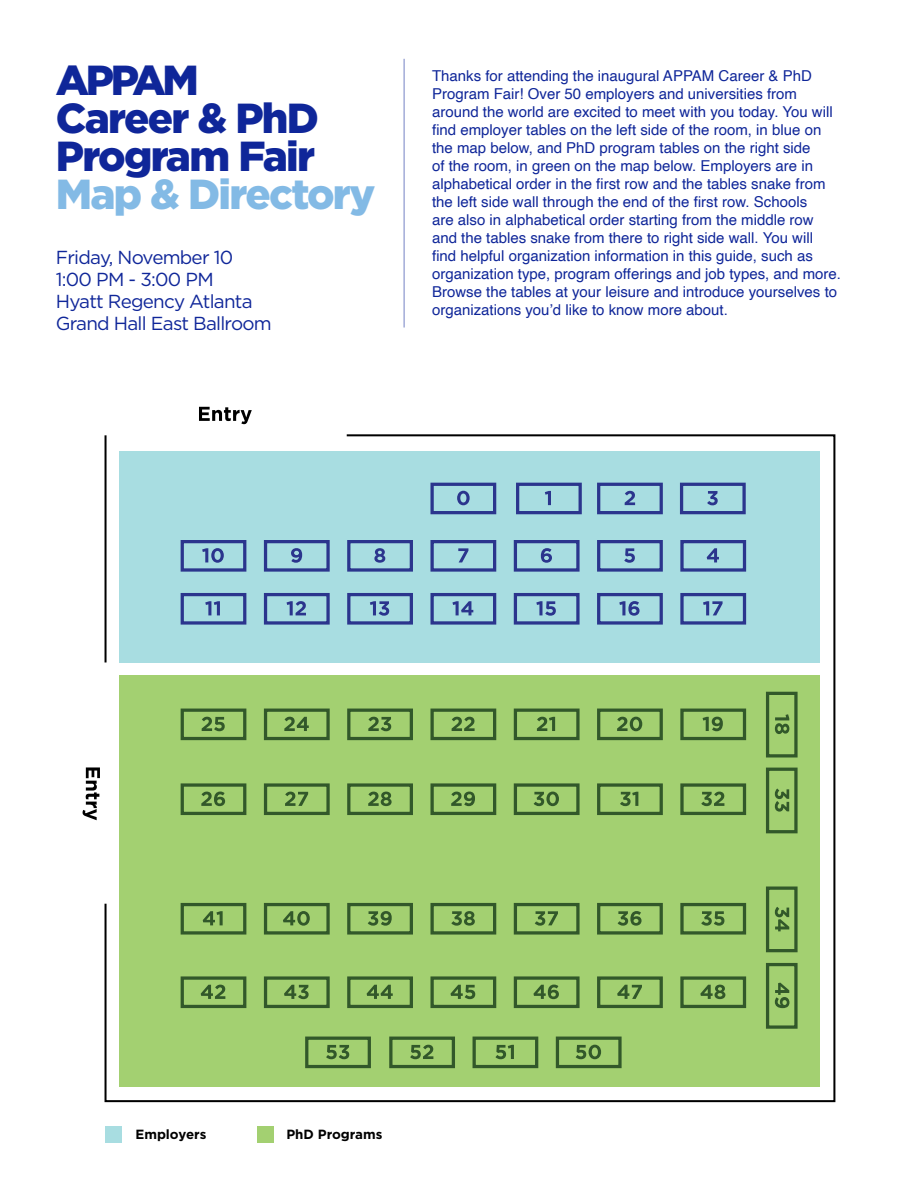
<style>
.page{position:relative;width:918px;height:1188px;background:#fff}
.page>*{position:absolute;margin:0;border:0;box-sizing:border-box;transform-origin:0 0}
.t1{font:900 42px/38.1px "Gotham";letter-spacing:-.04em;color:#0f2699}
.t2{font:900 42px "Gotham";letter-spacing:-.04em;color:#83bae5}
.t3{font:18.9px/21.9px "Gotham";letter-spacing:-.04em;color:#0f2699}
.t4{font:15px/18px "Helvetica";color:#0f2699}
.t5{font:700 13.35px "Gotham";color:#000}
</style>
<div class="page">
<svg style="left:104px;top:434px;width:731px;height:669px;background:#acd6a0"></svg>
<svg style="left:429px;top:481px;width:235px;height:35px;background:#89b3cc"></svg>
<svg style="left:707px;top:491px;width:11px;height:14px"></svg>
<div style="left:680px;top:483px;width:66px;height:31px;border:3px solid #2b358d"></div>
<svg style="left:202px;top:548px;width:22px;height:15px"></svg>
<div style="left:181px;top:540px;width:65px;height:32px;border:3px solid #2b358d"></div>
<svg style="left:291px;top:548px;width:11px;height:15px"></svg>
<div style="left:264px;top:540px;width:66px;height:32px;border:3px solid #2b358d"></div>
<svg style="left:374px;top:548px;width:11px;height:15px"></svg>
<div style="left:347px;top:540px;width:66px;height:32px;border:3px solid #2b358d"></div>
<svg style="left:458px;top:548px;width:10px;height:14px"></svg>
<div style="left:430px;top:540px;width:66px;height:32px;border:3px solid #2b358d"></div>
<svg style="left:541px;top:548px;width:11px;height:15px"></svg>
<div style="left:514px;top:540px;width:66px;height:32px;border:3px solid #2b358d"></div>
<svg style="left:624px;top:548px;width:11px;height:15px"></svg>
<div style="left:597px;top:540px;width:66px;height:32px;border:3px solid #2b358d"></div>
<svg style="left:707px;top:548px;width:12px;height:14px"></svg>
<div style="left:680px;top:540px;width:66px;height:32px;border:3px solid #2b358d"></div>
<svg style="left:205px;top:601px;width:15px;height:14px"></svg>
<div style="left:181px;top:593px;width:65px;height:32px;border:3px solid #2b358d"></div>
<svg style="left:287px;top:601px;width:19px;height:14px"></svg>
<div style="left:264px;top:593px;width:66px;height:32px;border:3px solid #2b358d"></div>
<svg style="left:370px;top:601px;width:19px;height:15px"></svg>
<div style="left:347px;top:593px;width:66px;height:32px;border:3px solid #2b358d"></div>
<svg style="left:452px;top:601px;width:21px;height:14px"></svg>
<div style="left:430px;top:593px;width:66px;height:32px;border:3px solid #2b358d"></div>
<svg style="left:536px;top:601px;width:20px;height:15px"></svg>
<div style="left:514px;top:593px;width:66px;height:32px;border:3px solid #2b358d"></div>
<svg style="left:619px;top:601px;width:21px;height:15px"></svg>
<div style="left:597px;top:593px;width:66px;height:32px;border:3px solid #2b358d"></div>
<svg style="left:703px;top:601px;width:20px;height:14px"></svg>
<div style="left:680px;top:593px;width:66px;height:32px;border:3px solid #2b358d"></div>
<svg style="left:202px;top:717px;width:23px;height:14px"></svg>
<div style="left:181px;top:709px;width:65px;height:31px;border:3px solid #32582a"></div>
<svg style="left:284px;top:717px;width:25px;height:14px"></svg>
<div style="left:264px;top:709px;width:66px;height:31px;border:3px solid #32582a"></div>
<svg style="left:368px;top:717px;width:23px;height:14px"></svg>
<div style="left:347px;top:709px;width:66px;height:31px;border:3px solid #32582a"></div>
<svg style="left:452px;top:717px;width:23px;height:14px"></svg>
<div style="left:430px;top:709px;width:66px;height:31px;border:3px solid #32582a"></div>
<svg style="left:537px;top:717px;width:18px;height:14px"></svg>
<div style="left:514px;top:709px;width:66px;height:31px;border:3px solid #32582a"></div>
<svg style="left:617px;top:717px;width:25px;height:14px"></svg>
<div style="left:597px;top:709px;width:66px;height:31px;border:3px solid #32582a"></div>
<svg style="left:703px;top:717px;width:20px;height:14px"></svg>
<div style="left:680px;top:709px;width:66px;height:31px;border:3px solid #32582a"></div>
<svg style="left:201px;top:792px;width:24px;height:14px"></svg>
<div style="left:181px;top:783px;width:65px;height:32px;border:3px solid #32582a"></div>
<svg style="left:285px;top:792px;width:23px;height:14px"></svg>
<div style="left:264px;top:783px;width:66px;height:32px;border:3px solid #32582a"></div>
<svg style="left:368px;top:792px;width:24px;height:14px"></svg>
<div style="left:347px;top:783px;width:66px;height:32px;border:3px solid #32582a"></div>
<svg style="left:451px;top:792px;width:24px;height:14px"></svg>
<div style="left:430px;top:783px;width:66px;height:32px;border:3px solid #32582a"></div>
<svg style="left:534px;top:792px;width:25px;height:14px"></svg>
<div style="left:514px;top:783px;width:66px;height:32px;border:3px solid #32582a"></div>
<svg style="left:620px;top:792px;width:18px;height:14px"></svg>
<div style="left:597px;top:783px;width:66px;height:32px;border:3px solid #32582a"></div>
<svg style="left:701px;top:792px;width:23px;height:14px"></svg>
<div style="left:680px;top:783px;width:66px;height:32px;border:3px solid #32582a"></div>
<svg style="left:203px;top:911px;width:20px;height:14px"></svg>
<div style="left:181px;top:903px;width:65px;height:32px;border:3px solid #32582a"></div>
<svg style="left:283px;top:911px;width:27px;height:15px"></svg>
<div style="left:264px;top:903px;width:66px;height:32px;border:3px solid #32582a"></div>
<svg style="left:368px;top:911px;width:24px;height:15px"></svg>
<div style="left:347px;top:903px;width:66px;height:32px;border:3px solid #32582a"></div>
<svg style="left:451px;top:911px;width:24px;height:15px"></svg>
<div style="left:430px;top:903px;width:66px;height:32px;border:3px solid #32582a"></div>
<svg style="left:535px;top:911px;width:23px;height:15px"></svg>
<div style="left:514px;top:903px;width:66px;height:32px;border:3px solid #32582a"></div>
<svg style="left:618px;top:911px;width:24px;height:15px"></svg>
<div style="left:597px;top:903px;width:66px;height:32px;border:3px solid #32582a"></div>
<svg style="left:701px;top:911px;width:23px;height:15px"></svg>
<div style="left:680px;top:903px;width:66px;height:32px;border:3px solid #32582a"></div>
<svg style="left:201px;top:985px;width:24px;height:14px"></svg>
<div style="left:181px;top:976px;width:65px;height:32px;border:3px solid #32582a"></div>
<svg style="left:284px;top:985px;width:25px;height:14px"></svg>
<div style="left:264px;top:976px;width:66px;height:32px;border:3px solid #32582a"></div>
<svg style="left:367px;top:985px;width:26px;height:14px"></svg>
<div style="left:347px;top:976px;width:66px;height:32px;border:3px solid #32582a"></div>
<svg style="left:451px;top:985px;width:24px;height:14px"></svg>
<div style="left:430px;top:976px;width:66px;height:32px;border:3px solid #32582a"></div>
<svg style="left:533px;top:985px;width:26px;height:14px"></svg>
<div style="left:514px;top:976px;width:66px;height:32px;border:3px solid #32582a"></div>
<svg style="left:617px;top:985px;width:25px;height:14px"></svg>
<div style="left:597px;top:976px;width:66px;height:32px;border:3px solid #32582a"></div>
<svg style="left:700px;top:985px;width:25px;height:14px"></svg>
<div style="left:680px;top:976px;width:66px;height:32px;border:3px solid #32582a"></div>
<svg style="left:326px;top:1045px;width:23px;height:14px"></svg>
<div style="left:305px;top:1037px;width:66px;height:31px;border:3px solid #32582a"></div>
<svg style="left:410px;top:1045px;width:23px;height:14px"></svg>
<div style="left:389px;top:1037px;width:66px;height:31px;border:3px solid #32582a"></div>
<svg style="left:495px;top:1045px;width:19px;height:14px"></svg>
<div style="left:473px;top:1037px;width:65px;height:31px;border:3px solid #32582a"></div>
<svg style="left:576px;top:1045px;width:25px;height:14px"></svg>
<div style="left:556px;top:1037px;width:66px;height:31px;border:3px solid #32582a"></div>
<svg style="left:775px;top:714px;width:14px;height:20px"></svg>
<div style="left:766px;top:692px;width:32px;height:66px;border:3px solid #32582a"></div>
<svg style="left:775px;top:789px;width:14px;height:23px"></svg>
<div style="left:766px;top:768px;width:32px;height:65px;border:3px solid #32582a"></div>
<svg style="left:775px;top:907px;width:14px;height:24px"></svg>
<div style="left:766px;top:887px;width:32px;height:65px;border:3px solid #32582a"></div>
<svg style="left:775px;top:983px;width:14px;height:25px"></svg>
<div style="left:766px;top:963px;width:32px;height:66px;border:3px solid #32582a"></div>
<svg style="left:199px;top:407px;width:53px;height:17px"></svg>
<svg style="left:83px;top:767px;width:17px;height:53px"></svg>
<div style="left:106px;top:1127px;width:16px;height:16px;background:#a8dde1"></div>
<div style="left:258px;top:1127px;width:16px;height:16px;background:#a3d071"></div>
<hr style="left:404px;top:59px;width:1px;height:269px;background:#7481c4">
<h1 class="t1" style="left:56px;top:60px;width:265px">APPAM<br>Career &amp; PhD<br>Program Fair</h1>
<h1 class="t2" style="left:56px;top:165px;width:321px">Map &amp; Directory</h1>
<p class="t3" style="left:56px;top:246px;width:218px">Friday, November 10<br>1:00 PM - 3:00 PM<br>Hyatt Regency Atlanta<br>Grand Hall East Ballroom</p>
<p class="t4" style="left:432px;top:67px;width:411px">Thanks for attending the inaugural APPAM Career &amp; PhD Program Fair! Over 50 employers and universities from around the world are excited to meet with you today. You will find employer tables on the left side of the room, in blue on the map below, and PhD program tables on the right side<br>of the room, in green on the map below. Employers are in alphabetical order in the first row and the tables snake from the left side wall through the end of the first row. Schools<br>are also in alphabetical order starting from the middle row and the tables snake from there to right side wall. You will<br>find helpful organization information in this guide, such as organization type, program offerings and job types, and more.<br>Browse the tables at your leisure and introduce yourselves to organizations you’d like to know more about.</p>
<p class="t5" style="left:135px;top:1126px;width:72px">Employers</p>
<p class="t5" style="left:286px;top:1126px;width:98px">PhD Programs</p>
</div>
